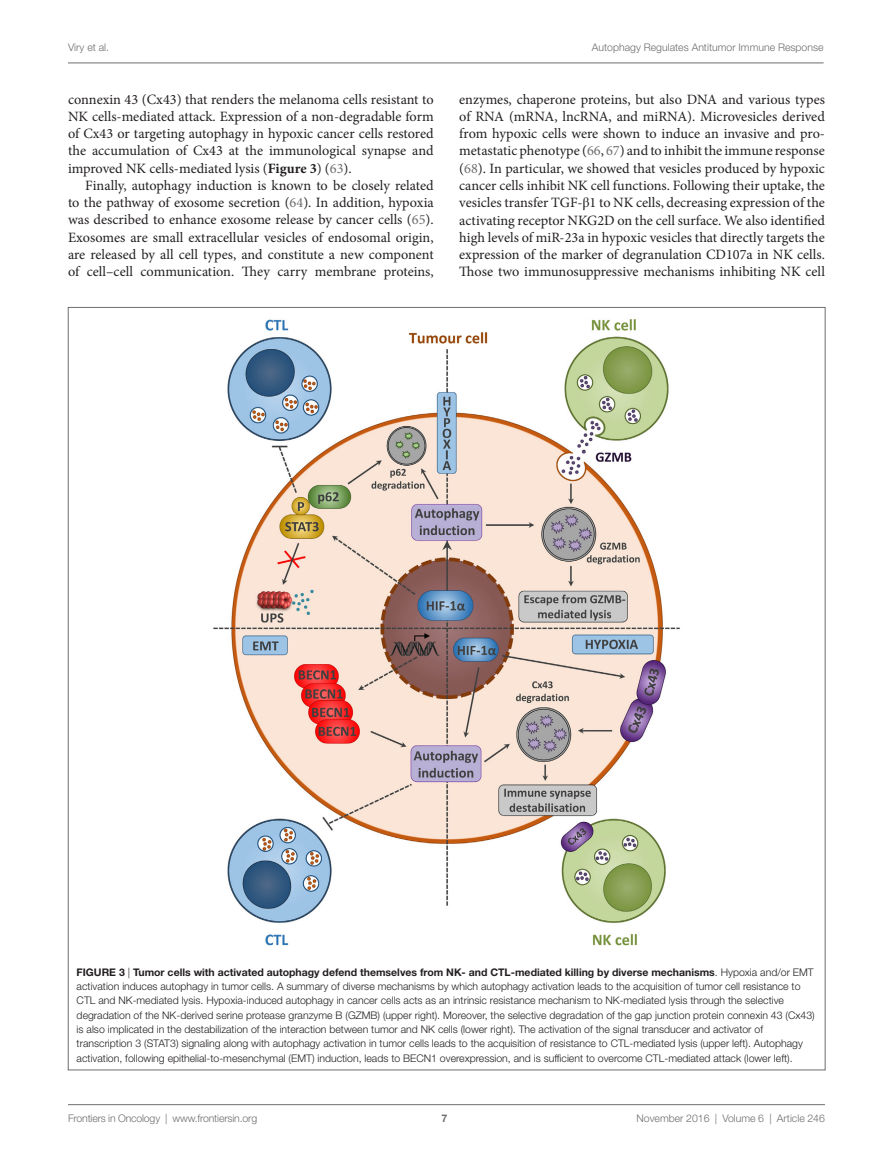
<style>
.page{position:relative;width:893px;height:1170px;background:#fff}
.page>*{position:absolute;margin:0;border:0;box-sizing:border-box;transform-origin:0 0}
.t1{font:14.25px/17.2px "Minion Pro";color:#231f20;text-align:justify}
.t2{font:300 10.5px/14.2px "Helvetica Neue LT Std";color:#231f20}
.t3{font:300 10.5px "Helvetica Neue LT Std";color:#6c6d70}
.t4{font:700 10.5px "Helvetica Neue LT Std";color:#6c6d70}
.s1{font-weight:700}
.s2{color:#6c6d70}
.s3{font-family:"STIX General"}
</style>
<div class="page">
<img style="left:213px;top:319px;width:467px;height:626px">
<hr style="left:68px;top:1104px;width:757px;height:1px;background:#6c6d70">
<hr style="left:68px;top:63px;width:755px;height:1px;background:#6c6d70">
<p class="t3" style="left:68px;top:41px;width:43px">Viry et al.</p>
<p class="t3" style="left:592px;top:41px;width:233px">Autophagy Regulates Antitumor Immune Response</p>
<p class="t1" style="left:68px;top:90px;width:367px">connexin 43 (Cx43) that renders the melanoma cells resistant to NK cells-mediated attack. Expression of a non-degradable form of Cx43 or targeting autophagy in hypoxic cancer cells restored the accumulation of Cx43 at the immunological synapse and improved NK cells-mediated lysis (<span class="s1">Figure 3</span>) (<span class="s2">63</span>).</p>
<p class="t1" style="left:68px;top:177px;width:367px;text-indent:17px">Finally, autophagy induction is known to be closely related to the pathway of exosome secretion (<span class="s2">64</span>). In addition, hypoxia was described to enhance exosome release by cancer cells (<span class="s2">65</span>).<br>Exosomes are small extracellular vesicles of endosomal origin, are released by all cell types, and constitute a new component of cell–cell communication. They carry membrane proteins,</p>
<p class="t1" style="left:459px;top:90px;width:367px">enzymes, chaperone proteins, but also DNA and various types of RNA (mRNA, lncRNA, and miRNA). Microvesicles derived from hypoxic cells were shown to induce an invasive and pro&shy;metastatic phenotype (<span class="s2">66</span>, <span class="s2">67</span>) and to inhibit the immune response (<span class="s2">68</span>). In particular, we showed that vesicles produced by hypoxic cancer cells inhibit NK cell functions. Following their uptake, the vesicles transfer TGF-<span class="s3">β</span>1 to NK cells, decreasing expression of the activating receptor NKG2D on the cell surface. We also identified high levels of miR-23a in hypoxic vesicles that directly targets the expression of the marker of degranulation CD107a in NK cells.<br>Those two immunosuppressive mechanisms inhibiting NK cell</p>
<p class="t2" style="left:77px;top:964px;width:739px"><span class="s1">FIGURE 3</span> | <span class="s1">Tumor cells with activated autophagy defend themselves from NK- and CTL-mediated killing by diverse mechanisms</span>. Hypoxia and/or EMT activation induces autophagy in tumor cells. A summary of diverse mechanisms by which autophagy activation leads to the acquisition of tumor cell resistance to CTL and NK-mediated lysis. Hypoxia-induced autophagy in cancer cells acts as an intrinsic resistance mechanism to NK-mediated lysis through the selective degradation of the NK-derived serine protease granzyme B (GZMB) (upper right). Moreover, the selective degradation of the gap junction protein connexin 43 (Cx43) is also implicated in the destabilization of the interaction between tumor and NK cells (lower right). The activation of the signal transducer and activator of transcription 3 (STAT3) signaling along with autophagy activation in tumor cells leads to the acquisition of resistance to CTL-mediated lysis (upper left). Autophagy activation, following epithelial-to-mesenchymal (EMT) induction, leads to BECN1 overexpression, and is sufficient to overcome CTL-mediated attack (lower left).</p>
<p class="t3" style="left:68px;top:1111px;width:191px">Frontiers in Oncology | www.frontiersin.org</p>
<p class="t3" style="left:636px;top:1111px;width:190px">November 2016 | Volume 6 | Article 246</p>
<p class="t4" style="left:441px;top:1111px;width:7px">7</p>
</div>
